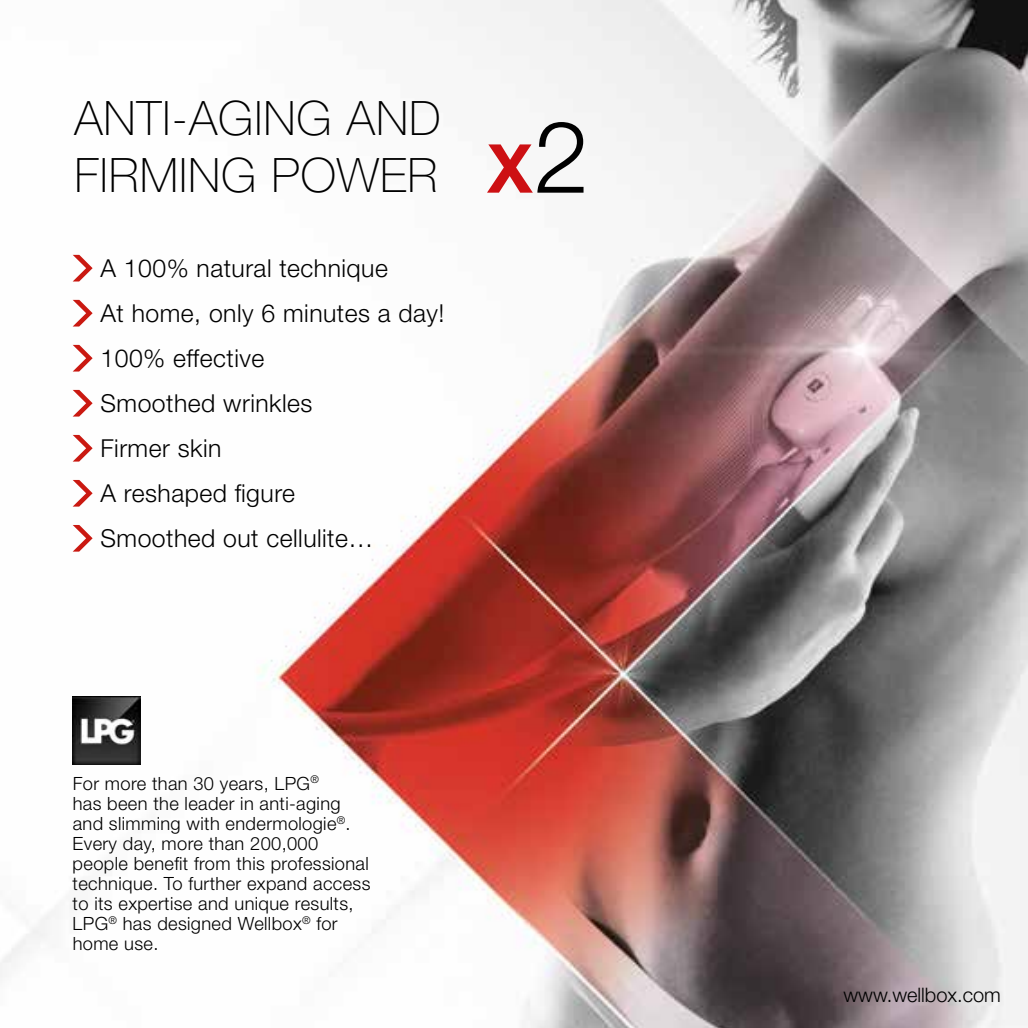
<style>
.page{position:relative;width:1028px;height:1028px;background:#fff}
.page>*{position:absolute;margin:0;border:0;box-sizing:border-box;transform-origin:0 0}
.t1{font:100 47.5px/57.5px "Helvetica Neue LT Std";letter-spacing:.02em;color:#000}
.t2{font:300 24.75px/45px "Helvetica Neue LT Std";letter-spacing:.02em;color:#000}
.t3{font:300 20px "Helvetica Neue LT Std";color:#000}
.t4{font:300 18.25px/20px "Helvetica Neue LT Std";letter-spacing:.02em;color:#000}
.s1{font-weight:700;font-size:67.5px;color:#cd1013}
.s2{font-weight:300;font-size:100px}
</style>
<div class="page">
<img style="left:0;top:0;width:1028px;height:1028px">
<svg style="left:73px;top:255px;width:20px;height:26px"></svg>
<svg style="left:73px;top:300px;width:20px;height:26px"></svg>
<svg style="left:73px;top:345px;width:20px;height:26px"></svg>
<svg style="left:73px;top:390px;width:20px;height:26px"></svg>
<svg style="left:73px;top:435px;width:20px;height:26px"></svg>
<svg style="left:73px;top:480px;width:20px;height:26px"></svg>
<svg style="left:73px;top:525px;width:20px;height:26px"></svg>
<img style="left:73px;top:696px;width:68px;height:69px">
<h1 class="t1" style="left:74px;top:89px;width:516px">ANTI-AGING AND<br>FIRMING POWER <span class="s1">X</span><span class="s2">2</span></h1>
<h2 class="t2" style="left:100px;top:245px;width:345px">A 100% natural technique<br>At home, only 6 minutes a day!<br>100% effective<br>Smoothed wrinkles<br>Firmer skin<br>A reshaped figure<br>Smoothed out cellulite…</h2>
<p class="t4" style="left:73px;top:772px;width:299px">For more than 30 years, LPG<sup>®<br></sup>has been the leader in anti-aging and slimming with endermologie<sup>®</sup>.<br>Every day, more than 200,000 people benefit from this professional technique. To further expand access to its expertise and unique results,<br>LPG<sup>®</sup> has designed Wellbox<sup>®</sup> for home use.</p>
<p class="t3" style="left:843px;top:982px;width:159px">www.wellbox.com</p>
</div>
